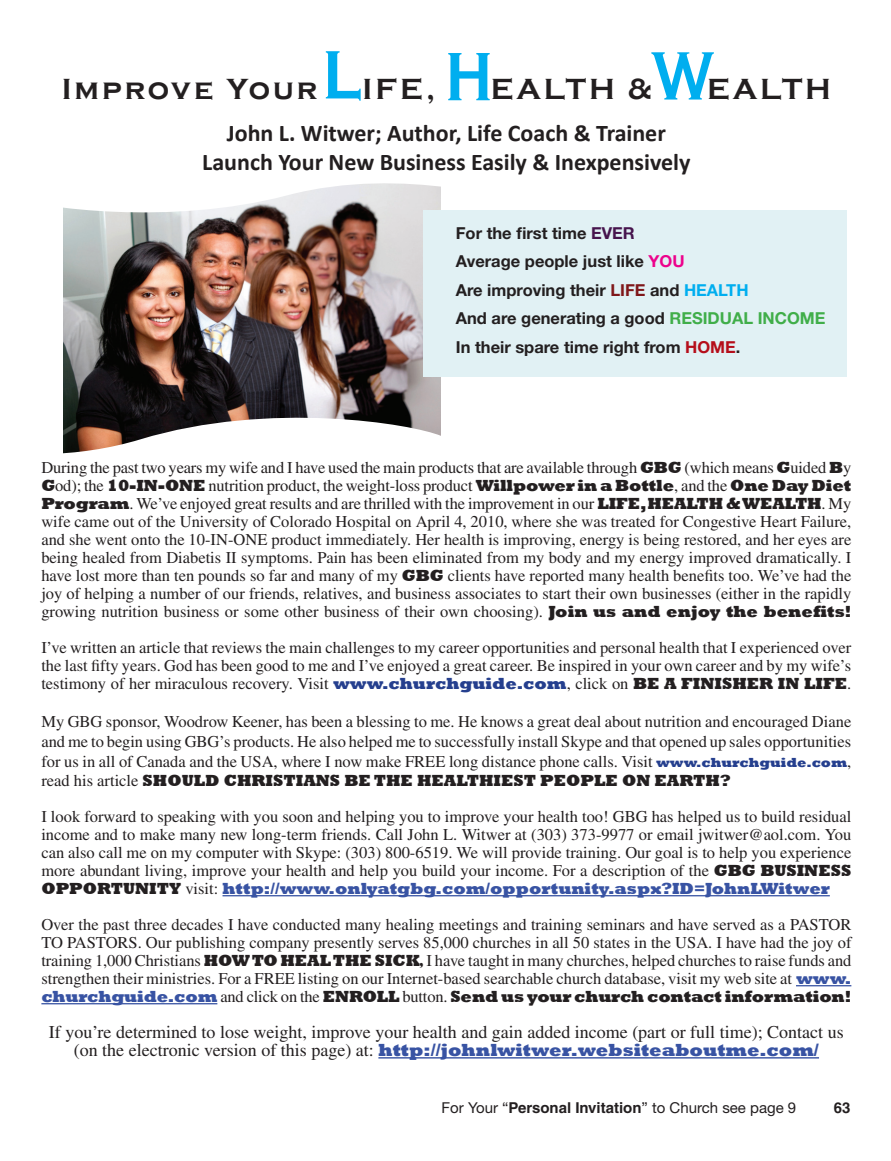
<style>
.page{position:relative;width:891px;height:1161px;background:#fff}
.page>*{position:absolute;margin:0;border:0;box-sizing:border-box;transform-origin:0 0}
.t1{font:700 condensed 90px "Copperplate Gothic BT";color:#00aeef}
.t2{font:700 30px "Copperplate Gothic";letter-spacing:.1em;color:#231f20}
.t3{font:700 24px/28.8px "Calibri";color:#231f20;text-align:center}
.t4{font:18px "Times";color:#231f20}
.t5{font:800 18px "Rockwell";color:#3853a3}
.t6{font:16.5px/18px "Times";color:#231f20;text-align:justify}
.t7{font:700 16.5px/28.5px "Helvetica Neue";color:#231f20}
.t8{font:800 16.5px "Rockwell";letter-spacing:-.01em;color:#231f20}
.t9{font:800 16.5px "Rockwell";color:#3853a3}
.t10{font:15px "Helvetica Neue";color:#231f20}
.t11{font:700 15px "Helvetica";color:#231f20}
.s1{color:#46144d}
.s2{color:#ed028c}
.s3{color:#7f1719}
.s4{color:#00aeef}
.s5{color:#40ae49}
.s6{color:#b50e1a}
.s7{font-family:"Rockwell";font-weight:800}
.s8{font-family:"Rockwell";font-weight:800;color:#253f8e}
.s9{font-family:"Rockwell";font-weight:800;font-size:13.5px;color:#253f8e}
.s10{font-family:"Times";font-weight:400}
.s11{color:#231f20}
.s12{font-family:"Times";font-weight:400;color:#231f20}
.s13{font-weight:800}
.s14{font-family:"Rockwell";font-weight:800;color:#3853a3}
.s15{color:#3853a3}
.s16{font-family:"Helvetica";font-weight:700}
</style>
<div class="page">
<img style="left:63px;top:226px;width:378px;height:174px">
<svg style="left:63px;top:400px;width:378px;height:54px"></svg>
<svg style="left:63px;top:183px;width:460px;height:43px"></svg>
<div style="left:423px;top:211px;width:423px;height:166px;background:#e1f1f4"></div>
<hr style="left:223px;top:895px;width:607px;height:1px;background:#3853a3">
<hr style="left:796px;top:985px;width:55px;height:1px;background:#3853a3">
<hr style="left:41px;top:1003px;width:176px;height:1px;background:#3853a3">
<hr style="left:378px;top:1057px;width:441px;height:2px;background:#3853a3">
<h1 class="t1" style="left:321px;top:27px;width:174px">L H</h1>
<h1 class="t1" style="left:651px;top:28px;width:65px">W</h1>
<h2 class="t2" style="left:62px;top:73px;width:257px">Improve Your</h2>
<h2 class="t2" style="left:363px;top:73px;width:74px">IFE,</h2>
<h2 class="t2" style="left:491px;top:73px;width:162px">EALTH &amp;</h2>
<h2 class="t2" style="left:707px;top:73px;width:126px">EALTH</h2>
<h3 class="t3" style="left:202px;top:118px;width:490px">John L. Witwer; Author, Life Coach &amp; Trainer<br>Launch Your New Business Easily &amp; Inexpensively</h3>
<p class="t7" style="left:456px;top:218px;width:371px">For the first time <span class="s1">EVER<br></span>Average people just like <span class="s2">YOU<br></span>Are improving their <span class="s3">LIFE</span> and <span class="s4">HEALTH<br></span>And are generating a good <span class="s5">RESIDUAL INCOME<br></span>In their spare time right from <span class="s6">HOME</span>.</p>
<p class="t6" style="left:41px;top:459px;width:812px">During the past two years my wife and I have used the main products that are available through <span class="s7">GBG</span> (which means <span class="s7">G</span>uided <span class="s7">B</span>y <span class="s7">G</span>od); the <span class="s7">10-IN-ONE</span> nutrition product, the weight-loss product <span class="s7">Willpower in a Bottle</span>, and the <span class="s7">One Day Diet Program</span>. We’ve enjoyed great results and are thrilled with the improvement in our <span class="s7">LIFE, HEALTH &amp; WEALTH</span>. My wife came out of the University of Colorado Hospital on April 4, 2010, where she was treated for Congestive Heart Failure, and she went onto the 10-IN-ONE product immediately. Her health is improving, energy is being restored, and her eyes are being healed from Diabetis II symptoms. Pain has been eliminated from my body and my energy improved dramatically. I have lost more than ten pounds so far and many of my <span class="s7">GBG</span> clients have reported many health benefits too. We’ve had the joy of helping a number of our friends, relatives, and business associates to start their own businesses (either in the rapidly growing nutrition business or some other business of their own choosing). <span class="s7">Join us and enjoy the benefits!</span></p>
<p class="t6" style="left:41px;top:639px;width:812px">I’ve written an article that reviews the main challenges to my career opportunities and personal health that I experienced over the last fifty years. God has been good to me and I’ve enjoyed a great career. Be inspired in your own career and by my wife’s testimony of her miraculous recovery. Visit <span class="s8">www.churchguide.com</span>, click on <span class="s7">BE A FINISHER IN LIFE</span>.</p>
<p class="t6" style="left:41px;top:712px;width:812px;line-height:19.8px">My GBG sponsor, Woodrow Keener, has been a blessing to me. He knows a great deal about nutrition and encouraged Diane and me to begin using GBG’s products. He also helped me to successfully install Skype and that opened up sales opportunities for us in all of Canada and the USA, where I now make FREE long distance phone calls. Visit <span class="s9">www.churchguide.com</span>,</p>
<p class="t8" style="left:41px;top:771px;width:691px"><span class="s10">read his article</span> SHOULD CHRISTIANS BE THE HEALTHIEST PEOPLE ON EARTH?</p>
<p class="t6" style="left:41px;top:808px;width:812px">I look forward to speaking with you soon and helping you to improve your health too! GBG has helped us to build residual income and to make many new long-term friends. Call John L. Witwer at (303) 373-9977 or email jwitwer@aol.com. You can also call me on my computer with Skype: (303) 800-6519. We will provide training. Our goal is to help you experience more abundant living, improve your health and help you build your income. For a description of the <span class="s7">GBG BUSINESS</span></p>
<p class="t9" style="left:41px;top:879px;width:790px"><span class="s11">OPPORTUNITY</span> <span class="s12">visit:</span> http://www.onlyatgbg.com/opportunity.aspx?ID=JohnLWitwer</p>
<p class="t6" style="left:41px;top:916px;width:812px">Over the past three decades I have conducted many healing meetings and training seminars and have served as a PASTOR TO PASTORS. Our publishing company presently serves 85,000 churches in all 50 states in the USA. I have had the joy of training 1,000 Christians <span class="s7">HOW TO HEAL THE SICK</span><span class="s13">,</span> I have taught in many churches, helped churches to raise funds and strengthen their ministries. For a FREE listing on our Internet-based searchable church database, visit my web site at <span class="s14">www.</span></p>
<p class="t8" style="left:41px;top:987px;width:811px"><span class="s15">churchguide.com</span> <span class="s10">and click on the</span> ENROLL <span class="s10">button.</span> Send us your church contact information!</p>
<p class="t4" style="left:49px;top:1022px;width:796px">If you’re determined to lose weight, improve your health and gain added income (part or full time); Contact us</p>
<p class="t5" style="left:74px;top:1040px;width:747px"><span class="s12">(on the electronic version of this page) at:</span> http://johnlwitwer.websiteaboutme.com/</p>
<p class="t10" style="left:442px;top:1099px;width:356px">For Your “<span class="s16">Personal Invitation</span>” to Church see page 9</p>
<p class="t11" style="left:834px;top:1098px;width:18px">63</p>
</div>
